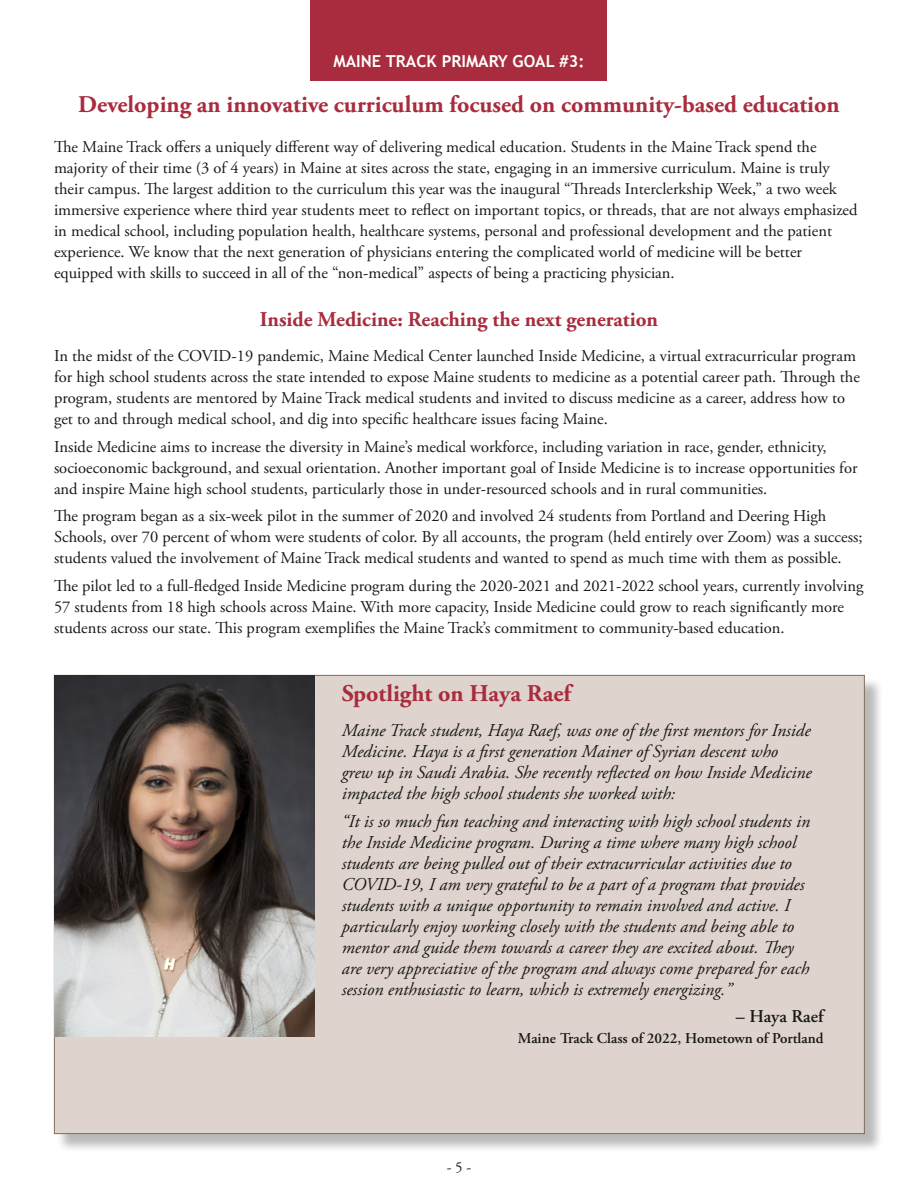
<style>
.page{position:relative;width:918px;height:1188px;background:#fff}
.page>*{position:absolute;margin:0;border:0;box-sizing:border-box;transform-origin:0 0}
.t1{font:700 24px "Adobe Garamond Pro";color:#a92c3e}
.t2{font:700 21px "Adobe Garamond Pro";color:#a92c3e}
.t3{font:italic 18px/21px "Adobe Garamond Pro";color:#181817}
.t4{font:600 18px "Adobe Garamond Pro";color:#181817}
.t5{font:16.5px/21px "Adobe Garamond Pro";color:#181817}
.t6{font:700 16.5px "Trebuchet MS";color:#fffffe}
.t7{font:600 15px "Adobe Garamond Pro";color:#181817}
.t8{font:15px "Adobe Garamond Pro";color:#181817}
</style>
<div class="page">
<div style="left:310px;top:0;width:298px;height:81px;background:#a92c3e"></div>
<div style="left:56px;top:677px;width:828px;height:475px;background:#181817;opacity:.3"></div>
<div style="left:54px;top:675px;width:811px;height:459px;background:#dfd4cd;border:1px solid #7f6e58"></div>
<img style="left:54px;top:675px;width:261px;height:361px">
<p class="t6" style="left:333px;top:51px;width:253px">MAINE TRACK PRIMARY GOAL #3:</p>
<h1 class="t1" style="left:78px;top:90px;width:763px">Developing an innovative curriculum focused on community-based education</h1>
<p class="t5" style="left:54px;top:137px;width:805px">The Maine Track offers a uniquely different way of delivering medical education. Students in the Maine Track spend the majority of their time (3 of 4 years) in Maine at sites across the state, engaging in an immersive curriculum. Maine is truly their campus. The largest addition to the curriculum this year was the inaugural “Threads Interclerkship Week,” a two week immersive experience where third year students meet to reflect on important topics, or threads, that are not always emphasized in medical school, including population health, healthcare systems, personal and professional development and the patient experience. We know that the next generation of physicians entering the complicated world of medicine will be better equipped with skills to succeed in all of the “non-medical” aspects of being a practicing physician.</p>
<p class="t2" style="left:260px;top:307px;width:400px">Inside Medicine: Reaching the next generation</p>
<p class="t5" style="left:54px;top:346px;width:807px">In the midst of the COVID-19 pandemic, Maine Medical Center launched Inside Medicine, a virtual extracurricular program for high school students across the state intended to expose Maine students to medicine as a potential career path. Through the program, students are mentored by Maine Track medical students and invited to discuss medicine as a career, address how to get to and through medical school, and dig into specific healthcare issues facing Maine.</p>
<p class="t5" style="left:54px;top:436px;width:805px">Inside Medicine aims to increase the diversity in Maine’s medical workforce, including variation in race, gender, ethnicity, socioeconomic background, and sexual orientation. Another important goal of Inside Medicine is to increase opportunities for and inspire Maine high school students, particularly those in under-resourced schools and in rural communities.</p>
<p class="t5" style="left:54px;top:506px;width:810px">The program began as a six-week pilot in the summer of 2020 and involved 24 students from Portland and Deering High<br>Schools, over 70 percent of whom were students of color. By all accounts, the program (held entirely over Zoom) was a success; students valued the involvement of Maine Track medical students and wanted to spend as much time with them as possible.</p>
<p class="t5" style="left:54px;top:576px;width:811px">The pilot led to a full-fledged Inside Medicine program during the 2020-2021 and 2021-2022 school years, currently involving<br>57 students from 18 high schools across Maine. With more capacity, Inside Medicine could grow to reach significantly more students across our state. This program exemplifies the Maine Track’s commitment to community-based education.</p>
<h1 class="t1" style="left:342px;top:680px;width:231px">Spotlight on Haya Raef</h1>
<p class="t3" style="left:342px;top:720px;width:472px">Maine Track student, Haya Raef, was one of the first mentors for Inside Medicine. Haya is a first generation Mainer of Syrian descent who grew up in Saudi Arabia. She recently reflected on how Inside Medicine impacted the high school students she worked with:</p>
<p class="t3" style="left:342px;top:811px;width:470px">“It is so much fun teaching and interacting with high school students in the Inside Medicine program. During a time where many high school students are being pulled out of their extracurricular activities due to COVID-19, I am very grateful to be a part of a program that provides students with a unique opportunity to remain involved and active. I particularly enjoy working closely with the students and being able to mentor and guide them towards a career they are excited about. They are very appreciative of the program and always come prepared for each session enthusiastic to learn, which is extremely energizing.”</p>
<p class="t4" style="left:736px;top:1006px;width:89px">– Haya Raef</p>
<p class="t7" style="left:518px;top:1030px;width:307px">Maine Track Class of 2022, Hometown of Portland</p>
<p class="t8" style="left:447px;top:1158px;width:26px">- 5 -</p>
</div>
